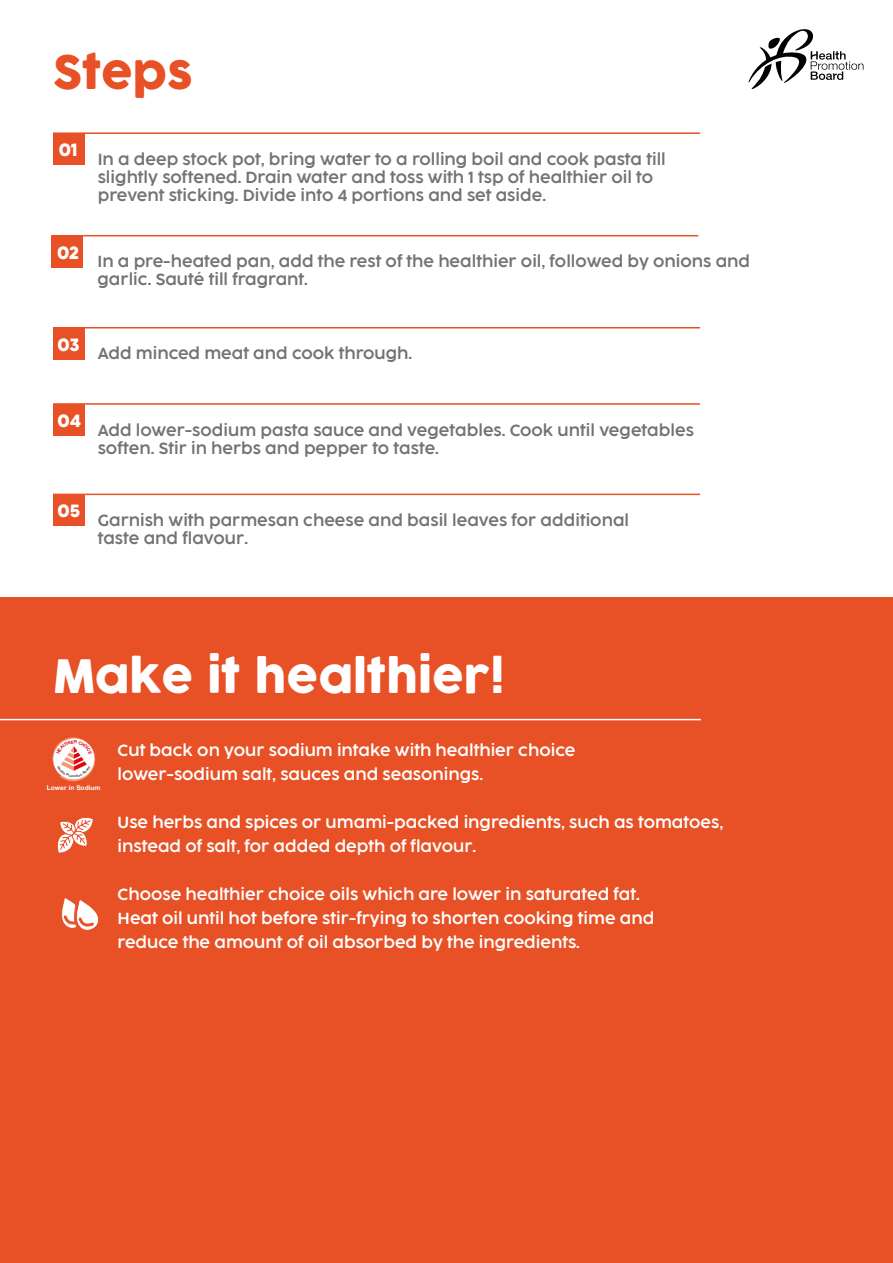
<style>
.page{position:relative;width:893px;height:1263px;background:#fff}
.page>*{position:absolute;margin:0;border:0;box-sizing:border-box;transform-origin:0 0}
.t1{font:45px "Cocogoose";color:#fff}
.t2{font:45px "Cocogoose";color:#e85025}
.t3{font:16.65px "Cocogoose Pro";color:#fff}
.t4{font:300 15px/18px "Cocogoose Pro";color:#737374}
.t5{font:300 15px/24px "Cocogoose Pro";color:#fff}
.t6{font:700 6.6px "Helvetica Neue";letter-spacing:.015em;color:#fff}
</style>
<div class="page">
<div style="left:53px;top:133px;width:32px;height:32px;background:#e85025"></div>
<hr style="left:53px;top:132px;width:647px;height:2px;background:#e85025">
<div style="left:51px;top:236px;width:32px;height:31px;background:#e85025"></div>
<hr style="left:51px;top:235px;width:647px;height:1px;background:#e85025">
<div style="left:53px;top:328px;width:32px;height:31px;background:#e85025"></div>
<hr style="left:53px;top:327px;width:647px;height:1px;background:#e85025">
<div style="left:53px;top:404px;width:32px;height:32px;background:#e85025"></div>
<hr style="left:53px;top:403px;width:647px;height:2px;background:#e85025">
<div style="left:53px;top:494px;width:32px;height:32px;background:#e85025"></div>
<hr style="left:53px;top:494px;width:647px;height:1px;background:#e85025">
<div style="left:0;top:598px;width:892px;height:665px;background:#e85025"></div>
<hr style="left:0;top:719px;width:700px;height:1px;background:#fff">
<svg style="left:57px;top:817px;width:36px;height:36px"></svg>
<svg style="left:61px;top:898px;width:38px;height:33px"></svg>
<svg style="left:748px;top:29px;width:115px;height:60px"></svg>
<svg style="left:52px;top:737px;width:44px;height:45px"></svg>
<h1 class="t2" style="left:53px;top:41px;width:142px">Steps</h1>
<p class="t3" style="left:59px;top:136px;width:20px">01</p>
<p class="t3" style="left:57px;top:239px;width:23px">02</p>
<p class="t4" style="left:98px;top:150px;width:569px">In a deep stock pot, bring water to a rolling boil and cook pasta till slightly softened. Drain water and toss with 1 tsp of healthier oil to prevent sticking. Divide into 4 portions and set aside.</p>
<p class="t4" style="left:97px;top:253px;width:654px">In a pre-heated pan, add the rest of the healthier oil, followed by onions and garlic. Sauté till fragrant.</p>
<p class="t3" style="left:57px;top:331px;width:24px">03</p>
<p class="t4" style="left:98px;top:345px;width:316px">Add minced meat and cook through.</p>
<p class="t3" style="left:57px;top:407px;width:25px">04</p>
<p class="t4" style="left:98px;top:421px;width:597px">Add lower-sodium pasta sauce and vegetables. Cook until vegetables soften. Stir in herbs and pepper to taste.</p>
<p class="t3" style="left:57px;top:498px;width:24px">05</p>
<p class="t4" style="left:98px;top:511px;width:532px">Garnish with parmesan cheese and basil leaves for additional taste and flavour.</p>
<h1 class="t1" style="left:53px;top:645px;width:453px">Make it healthier!</h1>
<p class="t6" style="left:47px;top:783px;width:55px">Lower in Sodium</p>
<p class="t5" style="left:118px;top:738px;width:459px">Cut back on your sodium intake with healthier choice lower-sodium salt, sauces and seasonings.</p>
<p class="t5" style="left:118px;top:810px;width:607px">Use herbs and spices or umami-packed ingredients, such as tomatoes, instead of salt, for added depth of flavour.</p>
<p class="t5" style="left:118px;top:882px;width:538px">Choose healthier choice oils which are lower in saturated fat.<br>Heat oil until hot before stir-frying to shorten cooking time and reduce the amount of oil absorbed by the ingredients.</p>
</div>
